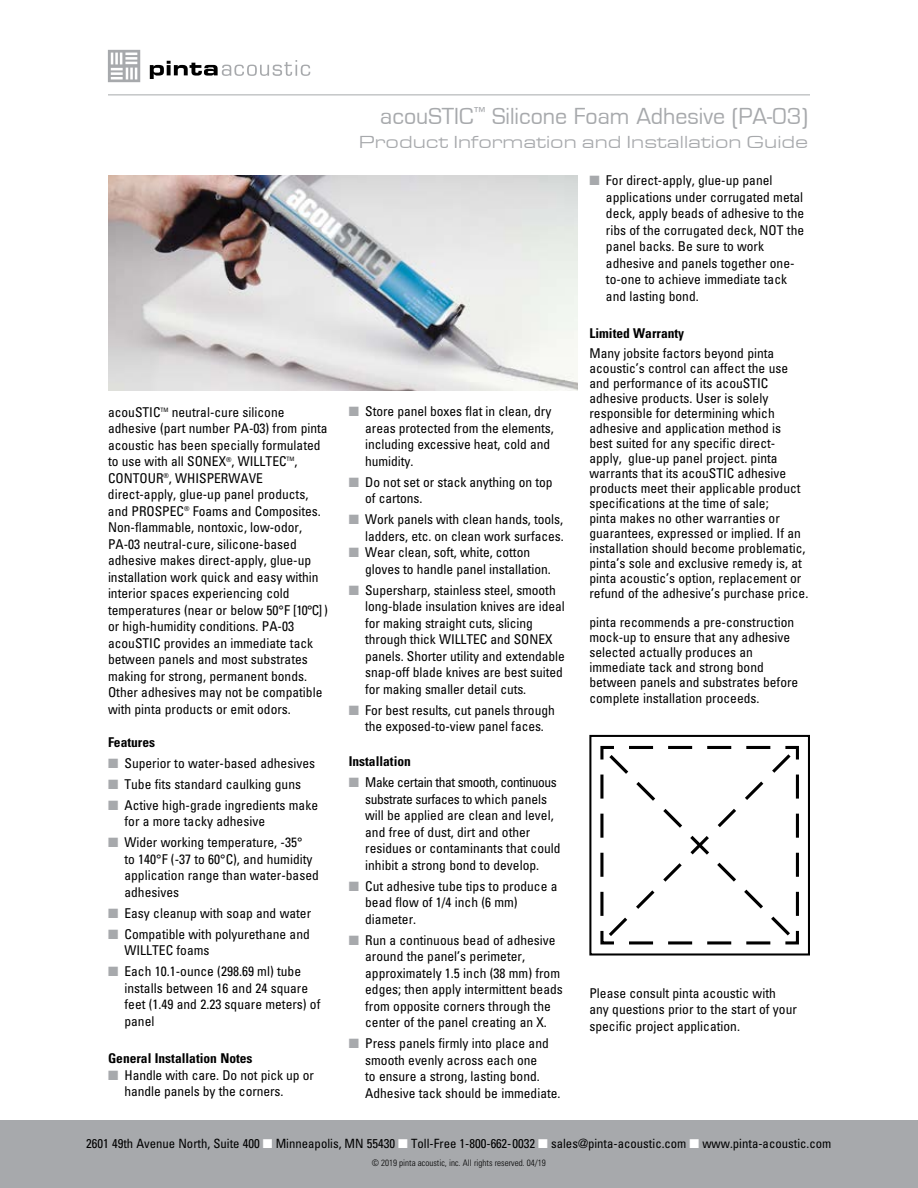
<style>
.page{position:relative;width:918px;height:1188px;background:#fff}
.page>*{position:absolute;margin:0;border:0;box-sizing:border-box;transform-origin:0 0}
.t1{font:24px "Eurostile";color:#a7a9ac}
.t2{font:18px "Eurostar Regular Extended";color:#a7a9ac}
.t3{font:condensed 13.5px/16.5px "Univers";color:#000}
.t4{font:700 condensed 13.5px "Univers LT Std";color:#000}
.t5{font:condensed 12.75px "Univers";color:#000}
.t6{font:300 condensed 9px "Univers LT Std";color:#000}
.t7{font:condensed 6px "Univers";color:#000}
.s1{color:#a7a9ac}
.s2{color:#fff}
</style>
<div class="page">
<img style="left:108px;top:176px;width:470px;height:215px">
<div style="left:0;top:1120px;width:918px;height:68px;background:#a7a9ac"></div>
<svg style="left:108px;top:50px;width:32px;height:32px"></svg>
<svg style="left:150px;top:60px;width:160px;height:19px"></svg>
<hr style="left:108px;top:94px;width:702px;height:1px;background:#a7a9ac">
<svg style="left:600px;top:745px;width:199px;height:200px"></svg>
<div style="left:589px;top:735px;width:221px;height:221px;border:2px solid #000"></div>
<p class="t3" style="left:108px;top:403px;width:54px">acouSTIC</p>
<p class="t7" style="left:161px;top:406px;width:9px">TM</p>
<p class="t3" style="left:108px;top:403px;width:221px;text-indent:64px">neutral-cure silicone adhesive (part number PA-03) from pinta acoustic has been specially formulated to use with all SONEX<sup>®</sup>, WILLTEC</p>
<p class="t7" style="left:287px;top:455px;width:9px">TM</p>
<p class="t3" style="left:295px;top:453px;width:4px">,</p>
<p class="t3" style="left:108px;top:469px;width:222px">CONTOUR<sup>®</sup>, WHISPERWAVE direct-apply, glue-up panel products, and PROSPEC<sup>®</sup> Foams and Composites.<br>Non-flammable, nontoxic, low-odor, PA-03 neutral-cure, silicone-based adhesive makes direct-apply, glue-up installation work quick and easy within interior spaces experiencing cold temperatures (near or below 50°F [10°C] ) or high-humidity conditions. PA-03 acouSTIC provides an immediate tack between panels and most substrates making for strong, permanent bonds.<br>Other adhesives may not be compatible with pinta products or emit odors.</p>
<p class="t4" style="left:108px;top:734px;width:49px">Features</p>
<p class="t3" style="left:108px;top:754px;width:209px"><span class="s1">■</span> Superior to water-based adhesives</p>
<p class="t3" style="left:108px;top:775px;width:195px"><span class="s1">■</span> Tube fits standard caulking guns</p>
<p class="t3" style="left:124px;top:797px;width:195px;text-indent:-16px"><span class="s1">■</span> Active high-grade ingredients make for a more tacky adhesive</p>
<p class="t3" style="left:124px;top:834px;width:196px;text-indent:-16px"><span class="s1">■</span> Wider working temperature, -35°<br>to 140°F (-37 to 60°C), and humidity application range than water-based adhesives</p>
<p class="t3" style="left:108px;top:905px;width:205px"><span class="s1">■</span> Easy cleanup with soap and water</p>
<p class="t3" style="left:124px;top:926px;width:187px;text-indent:-16px"><span class="s1">■</span> Compatible with polyurethane and<br>WILLTEC foams</p>
<p class="t3" style="left:124px;top:963px;width:197px;text-indent:-16px"><span class="s1">■</span> Each 10.1-ounce (298.69 ml) tube installs between 16 and 24 square feet (1.49 and 2.23 square meters) of panel</p>
<p class="t4" style="left:108px;top:1050px;width:146px">General Installation Notes</p>
<p class="t3" style="left:124px;top:1067px;width:191px;text-indent:-16px"><span class="s1">■</span> Handle with care. Do not pick up or handle panels by the corners.</p>
<h1 class="t1" style="left:380px;top:103px;width:429px">acouSTIC<sup>™</sup> Silicone Foam Adhesive (PA-03)</h1>
<h2 class="t2" style="left:359px;top:130px;width:451px">Product Information and Installation Guide</h2>
<p class="t3" style="left:365px;top:403px;width:190px;text-indent:-16px"><span class="s1">■</span> Store panel boxes flat in clean, dry areas protected from the elements, including excessive heat, cold and humidity.</p>
<p class="t3" style="left:365px;top:474px;width:189px;text-indent:-16px"><span class="s1">■</span> Do not set or stack anything on top of cartons.</p>
<p class="t3" style="left:349px;top:511px;width:216px;text-align:right"><span class="s1">■</span> Work panels with clean hands, tools, ladders, etc. on clean work surfaces.</p>
<p class="t3" style="left:365px;top:544px;width:187px;text-indent:-16px"><span class="s1">■</span> Wear clean, soft, white, cotton gloves to handle panel installation.</p>
<p class="t3" style="left:365px;top:582px;width:201px;text-indent:-16px"><span class="s1">■</span> Supersharp, stainless steel, smooth long-blade insulation knives are ideal for making straight cuts, slicing through thick WILLTEC and SONEX panels. Shorter utility and extendable snap-off blade knives are best suited for making smaller detail cuts.</p>
<p class="t3" style="left:349px;top:702px;width:208px;text-align:center"><span class="s1">■</span> For best results, cut panels through the exposed-to-view panel faces.</p>
<p class="t4" style="left:349px;top:753px;width:64px">Installation</p>
<p class="t3" style="left:365px;top:774px;width:197px;text-indent:-16px"><span class="s1">■</span> Make certain that smooth, continuous substrate surfaces to which panels will be applied are clean and level, and free of dust, dirt and other residues or contaminants that could inhibit a strong bond to develop.</p>
<p class="t3" style="left:365px;top:877px;width:194px;text-indent:-16px"><span class="s1">■</span> Cut adhesive tube tips to produce a bead flow of 1/4 inch (6 mm) diameter.</p>
<p class="t3" style="left:365px;top:931px;width:199px;text-indent:-16px"><span class="s1">■</span> Run a continuous bead of adhesive around the panel’s perimeter, approximately 1.5 inch (38 mm) from edges; then apply intermittent beads from opposite corners through the center of the panel creating an X.</p>
<p class="t3" style="left:365px;top:1035px;width:197px;text-indent:-16px"><span class="s1">■</span> Press panels firmly into place and smooth evenly across each one<br>to ensure a strong, lasting bond.<br>Adhesive tack should be immediate.</p>
<p class="t3" style="left:606px;top:172px;width:200px;text-indent:-16px"><span class="s1">■</span> For direct-apply, glue-up panel applications under corrugated metal deck, apply beads of adhesive to the ribs of the corrugated deck, NOT the panel backs. Be sure to work adhesive and panels together one&shy;to-one to achieve immediate tack and lasting bond.</p>
<p class="t4" style="left:589px;top:325px;width:96px">Limited Warranty</p>
<p class="t3" style="left:589px;top:346px;width:220px;line-height:15px">Many jobsite factors beyond pinta acoustic’s control can affect the use and performance of its acouSTIC adhesive products. User is solely responsible for determining which adhesive and application method is<br>best suited for any specific direct&shy;apply, glue-up panel project. pinta warrants that its acouSTIC adhesive products meet their applicable product specifications at the time of sale;<br>pinta makes no other warranties or guarantees, expressed or implied. If an installation should become problematic, pinta’s sole and exclusive remedy is, at pinta acoustic’s option, replacement or refund of the adhesive’s purchase price.</p>
<p class="t3" style="left:589px;top:614px;width:210px;line-height:15px">pinta recommends a pre-construction mock-up to ensure that any adhesive selected actually produces an immediate tack and strong bond between panels and substrates before</p>
<p class="t3" style="left:589px;top:690px;width:172px">complete installation proceeds.</p>
<p class="t3" style="left:589px;top:984px;width:209px">Please consult pinta acoustic with any questions prior to the start of your specific project application.</p>
<p class="t5" style="left:86px;top:1135px;width:747px">2601 49th Avenue North, Suite 400 <span class="s2">■</span> Minneapolis, MN 55430 <span class="s2">■</span> Toll-Free 1-800-662-0032 <span class="s2">■</span> sales@pinta-acoustic.com <span class="s2">■</span> www.pinta-acoustic.com</p>
<p class="t6" style="left:372px;top:1157px;width:176px">© 2019 pinta acoustic, inc. All rights reserved. 04/19</p>
</div>
